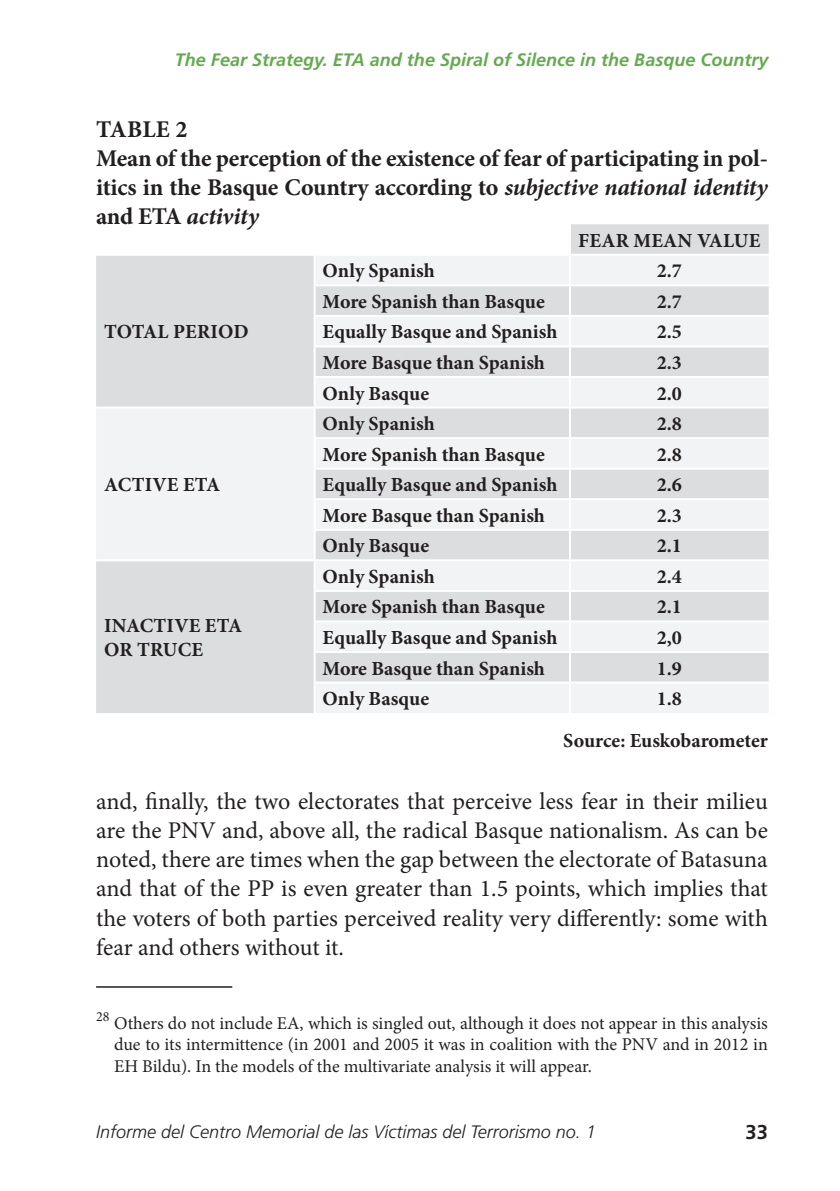
<style>
.page{position:relative;width:840px;height:1191px;background:#fff}
.page>*{position:absolute;margin:0;border:0;box-sizing:border-box;transform-origin:0 0}
.t1{font:24px/29.2px "Minion Pro";letter-spacing:-.005em;color:#231f20;text-align:justify}
.t2{font:700 24px/29.2px "Minion Pro";letter-spacing:-.01em;color:#231f20;text-align:justify}
.t3{font:700 20px/24px "Minion Pro";color:#231f20}
.t4{font:700 20px "Frutiger LT Std";color:#231f20}
.t5{font:18px/21.6px "Minion Pro";letter-spacing:-.005em;color:#231f20;text-align:justify}
.t6{font:italic 700 18px "Frutiger LT Std";color:#64aa4f}
.t7{font:italic 300 18px "Frutiger LT Std";color:#231f20}
.s1{font-style:italic}
</style>
<div class="page">
<div style="left:571px;top:224px;width:197px;height:30px;background:#dcdddf"></div>
<svg style="left:96px;top:256px;width:672px;height:457px;fill:#dcdddf"></svg>
<hr style="left:313px;top:256px;width:2px;height:28px;background:#fff">
<hr style="left:568px;top:256px;width:2px;height:28px;background:#fff">
<hr style="left:313px;top:284px;width:256px;height:2px;background:#fff">
<hr style="left:313px;top:286px;width:2px;height:29px;background:#fff">
<hr style="left:569px;top:284px;width:199px;height:2px;background:#fff">
<hr style="left:568px;top:286px;width:2px;height:29px;background:#fff">
<hr style="left:313px;top:315px;width:256px;height:2px;background:#fff">
<hr style="left:313px;top:317px;width:2px;height:28px;background:#fff">
<hr style="left:569px;top:315px;width:199px;height:2px;background:#fff">
<hr style="left:568px;top:317px;width:2px;height:28px;background:#fff">
<hr style="left:313px;top:345px;width:256px;height:2px;background:#fff">
<hr style="left:313px;top:347px;width:2px;height:29px;background:#fff">
<hr style="left:569px;top:345px;width:199px;height:2px;background:#fff">
<hr style="left:568px;top:347px;width:2px;height:29px;background:#fff">
<hr style="left:313px;top:376px;width:256px;height:2px;background:#fff">
<hr style="left:313px;top:378px;width:2px;height:28px;background:#fff">
<hr style="left:569px;top:376px;width:199px;height:2px;background:#fff">
<hr style="left:568px;top:378px;width:2px;height:28px;background:#fff">
<hr style="left:96px;top:406px;width:218px;height:2px;background:#fff">
<hr style="left:314px;top:406px;width:255px;height:2px;background:#fff">
<hr style="left:313px;top:408px;width:2px;height:29px;background:#fff">
<hr style="left:569px;top:406px;width:199px;height:2px;background:#fff">
<hr style="left:568px;top:408px;width:2px;height:29px;background:#fff">
<hr style="left:313px;top:437px;width:256px;height:2px;background:#fff">
<hr style="left:313px;top:439px;width:2px;height:29px;background:#fff">
<hr style="left:569px;top:437px;width:199px;height:2px;background:#fff">
<hr style="left:568px;top:439px;width:2px;height:29px;background:#fff">
<hr style="left:313px;top:468px;width:256px;height:2px;background:#fff">
<hr style="left:313px;top:470px;width:2px;height:28px;background:#fff">
<hr style="left:569px;top:468px;width:199px;height:2px;background:#fff">
<hr style="left:568px;top:470px;width:2px;height:28px;background:#fff">
<hr style="left:313px;top:498px;width:256px;height:2px;background:#fff">
<hr style="left:313px;top:500px;width:2px;height:29px;background:#fff">
<hr style="left:569px;top:498px;width:199px;height:2px;background:#fff">
<hr style="left:568px;top:500px;width:2px;height:29px;background:#fff">
<hr style="left:313px;top:529px;width:256px;height:2px;background:#fff">
<hr style="left:313px;top:531px;width:2px;height:28px;background:#fff">
<hr style="left:569px;top:529px;width:199px;height:2px;background:#fff">
<hr style="left:568px;top:531px;width:2px;height:28px;background:#fff">
<hr style="left:96px;top:559px;width:218px;height:2px;background:#fff">
<hr style="left:314px;top:559px;width:255px;height:2px;background:#fff">
<hr style="left:313px;top:561px;width:2px;height:29px;background:#fff">
<hr style="left:569px;top:559px;width:199px;height:2px;background:#fff">
<hr style="left:568px;top:561px;width:2px;height:29px;background:#fff">
<hr style="left:313px;top:590px;width:256px;height:2px;background:#fff">
<hr style="left:313px;top:592px;width:2px;height:28px;background:#fff">
<hr style="left:569px;top:590px;width:199px;height:2px;background:#fff">
<hr style="left:568px;top:592px;width:2px;height:28px;background:#fff">
<hr style="left:313px;top:620px;width:256px;height:2px;background:#fff">
<hr style="left:313px;top:622px;width:2px;height:29px;background:#fff">
<hr style="left:569px;top:620px;width:199px;height:2px;background:#fff">
<hr style="left:568px;top:622px;width:2px;height:29px;background:#fff">
<hr style="left:313px;top:651px;width:256px;height:2px;background:#fff">
<hr style="left:313px;top:653px;width:2px;height:28px;background:#fff">
<hr style="left:569px;top:651px;width:199px;height:2px;background:#fff">
<hr style="left:568px;top:653px;width:2px;height:28px;background:#fff">
<hr style="left:313px;top:681px;width:256px;height:2px;background:#fff">
<hr style="left:313px;top:683px;width:2px;height:30px;background:#fff">
<hr style="left:569px;top:681px;width:199px;height:2px;background:#fff">
<hr style="left:568px;top:683px;width:2px;height:30px;background:#fff">
<hr style="left:96px;top:986px;width:136px;height:1px;background:#231f20">
<p class="t6" style="left:175px;top:49px;width:594px">The Fear Strategy. ETA and the Spiral of Silence in the Basque Country</p>
<p class="t2" style="left:96px;top:114px;width:93px">TABLE 2</p>
<p class="t2" style="left:96px;top:143px;width:673px">Mean of the perception of the existence of fear of participating in pol&shy;itics in the Basque Country according to <span class="s1">subjective national identity </span>and ETA <span class="s1">activity</span></p>
<p class="t3" style="left:578px;top:228px;width:183px">FEAR MEAN VALUE</p>
<p class="t3" style="left:104px;top:320px;width:146px">TOTAL PERIOD</p>
<p class="t3" style="left:104px;top:472px;width:117px">ACTIVE ETA</p>
<p class="t3" style="left:104px;top:613px;width:139px">INACTIVE ETA<br>OR TRUCE</p>
<p class="t3" style="left:322px;top:259px;width:114px">Only Spanish</p>
<p class="t3" style="left:656px;top:259px;width:27px">2.7</p>
<p class="t3" style="left:322px;top:289px;width:224px">More Spanish than Basque</p>
<p class="t3" style="left:656px;top:289px;width:27px">2.7</p>
<p class="t3" style="left:322px;top:320px;width:236px">Equally Basque and Spanish</p>
<p class="t3" style="left:656px;top:320px;width:27px">2.5</p>
<p class="t3" style="left:322px;top:350px;width:224px">More Basque than Spanish</p>
<p class="t3" style="left:656px;top:350px;width:27px">2.3</p>
<p class="t3" style="left:322px;top:381px;width:108px">Only Basque</p>
<p class="t3" style="left:656px;top:381px;width:27px">2.0</p>
<p class="t3" style="left:322px;top:411px;width:114px">Only Spanish</p>
<p class="t3" style="left:656px;top:411px;width:27px">2.8</p>
<p class="t3" style="left:322px;top:442px;width:224px">More Spanish than Basque</p>
<p class="t3" style="left:656px;top:442px;width:27px">2.8</p>
<p class="t3" style="left:322px;top:472px;width:236px">Equally Basque and Spanish</p>
<p class="t3" style="left:656px;top:472px;width:27px">2.6</p>
<p class="t3" style="left:322px;top:503px;width:224px">More Basque than Spanish</p>
<p class="t3" style="left:656px;top:503px;width:27px">2.3</p>
<p class="t3" style="left:322px;top:533px;width:108px">Only Basque</p>
<p class="t3" style="left:656px;top:533px;width:27px">2.1</p>
<p class="t3" style="left:322px;top:564px;width:114px">Only Spanish</p>
<p class="t3" style="left:656px;top:564px;width:27px">2.4</p>
<p class="t3" style="left:322px;top:595px;width:224px">More Spanish than Basque</p>
<p class="t3" style="left:656px;top:595px;width:27px">2.1</p>
<p class="t3" style="left:322px;top:625px;width:236px">Equally Basque and Spanish</p>
<p class="t3" style="left:656px;top:625px;width:27px">2,0</p>
<p class="t3" style="left:322px;top:656px;width:224px">More Basque than Spanish</p>
<p class="t3" style="left:656px;top:656px;width:27px">1.9</p>
<p class="t3" style="left:322px;top:686px;width:108px">Only Basque</p>
<p class="t3" style="left:656px;top:686px;width:27px">1.8</p>
<p class="t3" style="left:563px;top:728px;width:206px">Source: Euskobarometer</p>
<p class="t1" style="left:96px;top:786px;width:673px">and, finally, the two electorates that perceive less fear in their milieu are the PNV and, above all, the radical Basque nationalism. As can be noted, there are times when the gap between the electorate of Batasuna and that of the PP is even greater than 1.5 points, which implies that the voters of both parties perceived reality very differently: some with fear and others without it.</p>
<p class="t5" style="left:114px;top:1012px;width:655px;text-indent:-18px"><sup>28</sup> Others do not include EA, which is singled out, although it does not appear in this analysis due to its intermittence (in 2001 and 2005 it was in coalition with the PNV and in 2012 in EH Bildu). In the models of the multivariate analysis it will appear.</p>
<p class="t7" style="left:96px;top:1121px;width:501px">Informe del Centro Memorial de las Víctimas del Terrorismo no. 1</p>
<p class="t4" style="left:745px;top:1120px;width:24px">33</p>
</div>
